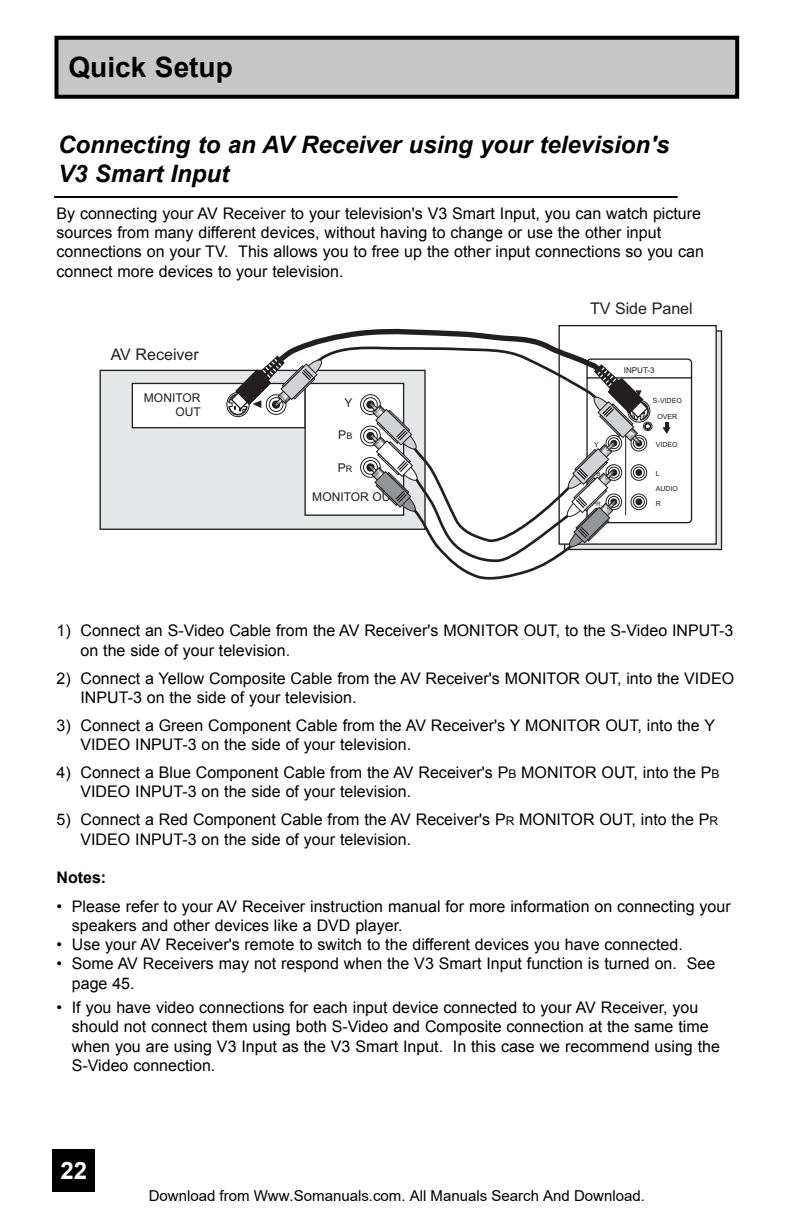
<style>
.page{position:relative;width:794px;height:1224px;background:#fff}
.page>*{position:absolute;margin:0;border:0;box-sizing:border-box;transform-origin:0 0}
.t1{font:700 28px "Arial";color:#000}
.t2{font:italic 700 24px/29px "Arial";color:#000}
.t3{font:700 24px "Arial";color:#fff}
.t4{font:16px/19.2px "Arial";color:#000}
.t5{font:16px "Arial";color:#231f20}
.t6{font:700 16px "Arial";color:#000}
.t7{font:15px "Arial";color:#000}
.t8{font:12px/14.4px "Arial";color:#231f20;text-align:right}
.t9{font:8px "Arial";color:#231f20}
.t10{font:7px/14.8px "Arial";color:#231f20}
.s1{font-size:9px}
.s2{font-size:6px}
.s3{font-size:12px}
</style>
<div class="page">
<div style="left:52px;top:1148px;width:43px;height:43px;background:#000"></div>
<div style="left:56px;top:38px;width:680px;height:59px;background:#c6c6c6"></div>
<div style="left:54px;top:36px;width:684px;height:63px;border:4px solid #000"></div>
<hr style="left:54px;top:196px;width:623px;height:2px;background:#000">
<svg style="left:692px;top:332px;width:27px;height:216px"></svg>
<div style="left:559px;top:325px;width:156px;height:219px;background:#fff"></div>
<div style="left:100px;top:370px;width:325px;height:159px;background:#e6e7e9"></div>
<div style="left:132px;top:383px;width:173px;height:45px;background:#fff"></div>
<div style="left:132px;top:383px;width:173px;height:45px;border:1px solid #231f20"></div>
<div style="left:226px;top:392px;width:23px;height:25px;border:1px solid #231f20;border-radius:50%"></div>
<svg style="left:228px;top:324px;width:464px;height:255px"></svg>
<h1 class="t1" style="left:68px;top:52px;width:166px">Quick Setup</h1>
<h2 class="t2" style="left:58px;top:130px;width:612px">Connecting to an AV Receiver using your television's<br>V3 Smart Input</h2>
<p class="t4" style="left:56px;top:203px;width:648px">By connecting your AV Receiver to your television's V3 Smart Input, you can watch picture sources from many different devices, without having to change or use the other input connections on your TV. This allows you to free up the other input connections so you can connect more devices to your television.</p>
<p class="t5" style="left:111px;top:345px;width:90px">AV Receiver</p>
<p class="t8" style="left:144px;top:390px;width:58px">MONITOR<br>OUT</p>
<p class="t8" style="left:344px;top:396px;width:10px">Y</p>
<p class="t8" style="left:338px;top:428px;width:16px">P<span class="s1">B</span></p>
<p class="t8" style="left:337px;top:460px;width:16px">P<span class="s1">R</span></p>
<p class="t8" style="left:312px;top:490px;width:87px">MONITOR OUT</p>
<p class="t5" style="left:589px;top:299px;width:104px">TV Side Panel</p>
<p class="t9" style="left:623px;top:365px;width:32px">INPUT-3</p>
<p class="t10" style="left:593px;top:437px;width:6px">Y</p>
<p class="t10" style="left:591px;top:466px;width:10px">P<span class="s2">B</span></p>
<p class="t10" style="left:591px;top:496px;width:11px">P<span class="s2">R</span></p>
<p class="t10" style="left:652px;top:393px;width:30px">S-VIDEO</p>
<p class="t10" style="left:657px;top:409px;width:21px">OVER</p>
<p class="t10" style="left:655px;top:437px;width:23px">VIDEO</p>
<p class="t10" style="left:655px;top:466px;width:24px">L<br>AUDIO<br>R</p>
<p class="t4" style="left:80px;top:621px;width:654px;text-indent:-24px">1) Connect an S-Video Cable from the AV Receiver's MONITOR OUT, to the S-Video INPUT-3 on the side of your television.</p>
<p class="t4" style="left:80px;top:668px;width:654px;text-indent:-24px">2) Connect a Yellow Composite Cable from the AV Receiver's MONITOR OUT, into the VIDEO<br>INPUT-3 on the side of your television.</p>
<p class="t4" style="left:80px;top:715px;width:635px;text-indent:-24px">3) Connect a Green Component Cable from the AV Receiver's Y MONITOR OUT, into the Y<br>VIDEO INPUT-3 on the side of your television.</p>
<p class="t4" style="left:80px;top:763px;width:640px;text-indent:-24px">4) Connect a Blue Component Cable from the AV Receiver's P<span class="s3">B</span> MONITOR OUT, into the P<span class="s3">B<br></span>VIDEO INPUT-3 on the side of your television.</p>
<p class="t4" style="left:80px;top:810px;width:638px;text-indent:-24px">5) Connect a Red Component Cable from the AV Receiver's P<span class="s3">R</span> MONITOR OUT, into the P<span class="s3">R<br></span>VIDEO INPUT-3 on the side of your television.</p>
<p class="t6" style="left:56px;top:868px;width:51px">Notes:</p>
<p class="t4" style="left:72px;top:896px;width:660px;text-indent:-15px">• Please refer to your AV Receiver instruction manual for more information on connecting your speakers and other devices like a DVD player.</p>
<p class="t4" style="left:56px;top:934px;width:627px">• Use your AV Receiver's remote to switch to the different devices you have connected.</p>
<p class="t4" style="left:72px;top:954px;width:644px;text-indent:-15px">• Some AV Receivers may not respond when the V3 Smart Input function is turned on. See page 45.</p>
<p class="t4" style="left:72px;top:997px;width:649px;text-indent:-15px">• If you have video connections for each input device connected to your AV Receiver, you should not connect them using both S-Video and Composite connection at the same time when you are using V3 Input as the V3 Smart Input. In this case we recommend using the S-Video connection.</p>
<h2 class="t3" style="left:60px;top:1157px;width:28px">22</h2>
<p class="t7" style="left:149px;top:1187px;width:497px">Download from Www.Somanuals.com. All Manuals Search And Download.</p>
</div>
